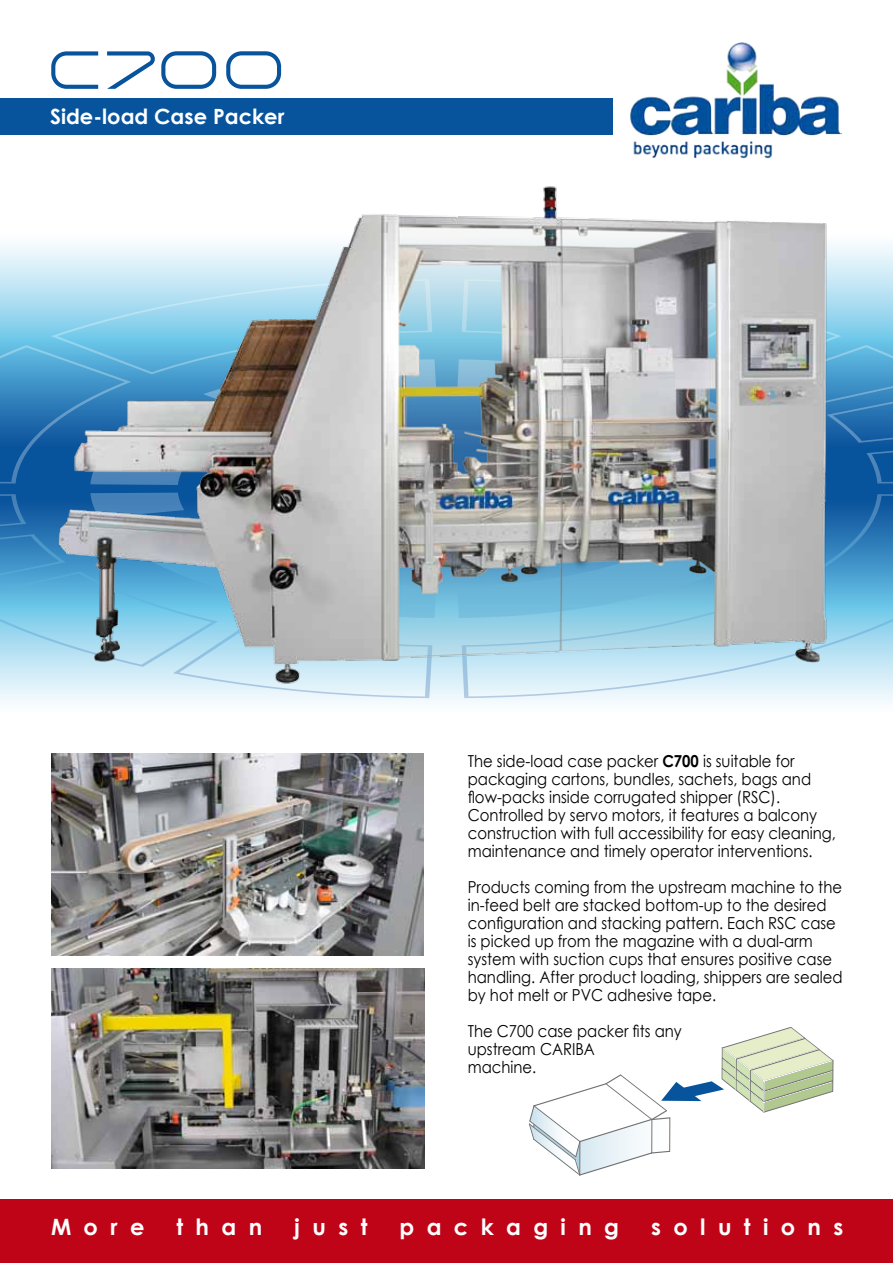
<style>
.page{position:relative;width:893px;height:1263px;background:#fff}
.page>*{position:absolute;margin:0;border:0;box-sizing:border-box;transform-origin:0 0}
.t1{font:54px "Arkitech";color:#07539c}
.t2{font:700 22.5px "Century Gothic";letter-spacing:.55em;color:#fff}
.t3{font:700 21px "Century Gothic";color:#fff}
.t4{font:16.5px/18px "Century Gothic";color:#000;scale:.9 1}
.s1{font-weight:700}
</style>
<div class="page">
<div style="left:0;top:98px;width:612px;height:37px;background:#07539c"></div>
<img style="left:630px;top:42px;width:212px;height:117px">
<svg style="left:0;top:244px;width:893px;height:35px"></svg>
<div style="left:0;top:473px;width:893px;height:314px;background:linear-gradient(to right,#f8f9fb,#fafcfe)"></div>
<svg style="left:462px;top:494px;width:431px;height:204px;background:#88bdde"></svg>
<svg style="left:0;top:279px;width:55px;height:206px;background:#5098c9"></svg>
<svg style="left:833px;top:279px;width:60px;height:206px;background:#5199c9"></svg>
<svg style="left:0;top:493px;width:436px;height:205px;background:#8abede"></svg>
<div style="left:0;top:1199px;width:893px;height:64px;background:#c00418"></div>
<img style="left:51px;top:754px;width:373px;height:202px">
<img style="left:51px;top:968px;width:373px;height:201px">
<svg style="left:529px;top:1027px;width:305px;height:149px"></svg>
<img style="left:55px;top:186px;width:778px;height:503px">
<h1 class="t1" style="left:46px;top:34px;width:241px">C700</h1>
<p class="t3" style="left:50px;top:101px;width:236px">Side-load Case Packer</p>
<p class="t4" style="left:468px;top:752px;width:411px">The side-load case packer <span class="s1">C700</span> is suitable for packaging cartons, bundles, sachets, bags and flow-packs inside corrugated shipper (RSC).<br>Controlled by servo motors, it features a balcony construction with full accessibility for easy cleaning, maintenance and timely operator interventions.</p>
<p class="t4" style="left:468px;top:878px;width:418px">Products coming from the upstream machine to the in-feed belt are stacked bottom-up to the desired configuration and stacking pattern. Each RSC case is picked up from the magazine with a dual-arm system with suction cups that ensures positive case handling. After product loading, shippers are sealed by hot melt or PVC adhesive tape.</p>
<p class="t4" style="left:468px;top:1022px;width:239px">The C700 case packer fits any upstream CARIBA<br>machine.</p>
<h2 class="t2" style="left:51px;top:1210px;width:95px">More</h2>
<h2 class="t2" style="left:176px;top:1210px;width:87px">than</h2>
<h2 class="t2" style="left:294px;top:1210px;width:75px">just</h2>
<h2 class="t2" style="left:400px;top:1210px;width:221px">packaging</h2>
<h2 class="t2" style="left:651px;top:1210px;width:194px">solutions</h2>
</div>
